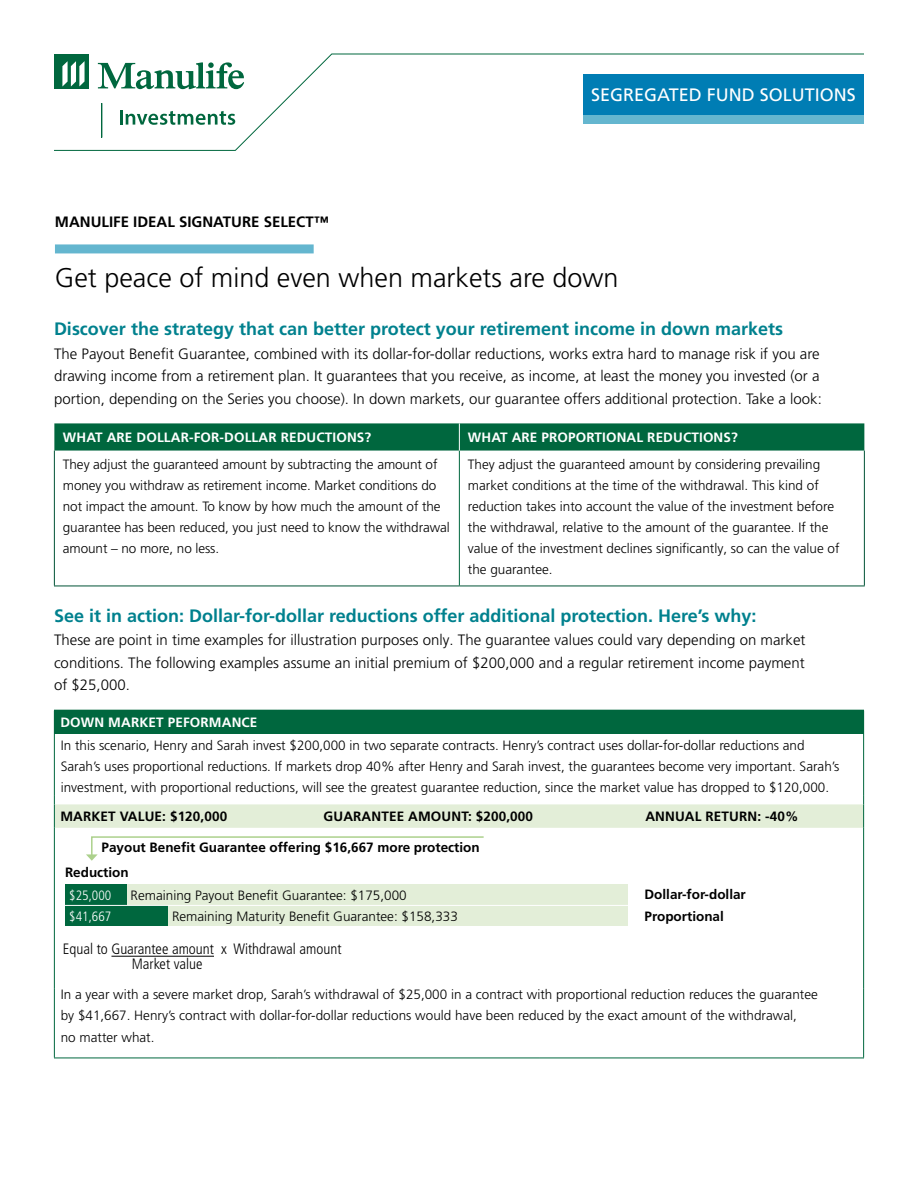
<style>
.page{position:relative;width:918px;height:1188px;background:#fff}
.page>*{position:absolute;margin:0;border:0;box-sizing:border-box;transform-origin:0 0}
.t1{font:300 27px "Frutiger LT Pro";color:#000}
.t2{font:700 18px "Frutiger LT Pro";color:#00818e}
.t3{font:18px "Frutiger LT Pro";color:#fff}
.t4{font:300 15px/22.5px "Frutiger LT Pro";color:#000}
.t5{font:300 condensed 15px/15px "Frutiger LT Pro";color:#000}
.t6{font:700 15px "Frutiger LT Pro";color:#000}
.t7{font:300 13.5px/21px "Frutiger LT Pro";color:#000}
.t8{font:700 13.5px/22.6px "Frutiger LT Pro";color:#000}
.t9{font:700 13.5px "Frutiger LT Pro";letter-spacing:.01em;color:#fff}
.t10{font:300 condensed 13.5px "Frutiger LT Pro";color:#fff}
</style>
<div class="page">
<hr style="left:459px;top:451px;width:1px;height:135px;background:#00673e">
<svg style="left:54px;top:423px;width:810px;height:28px;background:#096c45"></svg>
<hr style="left:54px;top:451px;width:1px;height:135px;background:#005336">
<hr style="left:864px;top:451px;width:1px;height:135px;background:#005336">
<hr style="left:54px;top:586px;width:405px;height:1px;background:#005336">
<hr style="left:459px;top:586px;width:406px;height:1px;background:#005336">
<div style="left:54px;top:710px;width:810px;height:24px;background:#00673e"></div>
<hr style="left:54px;top:734px;width:1px;height:62px;background:#00673e">
<hr style="left:863px;top:734px;width:1px;height:62px;background:#00673e">
<svg style="left:54px;top:796px;width:810px;height:32px"></svg>
<hr style="left:54px;top:828px;width:1px;height:161px;background:#00673e">
<hr style="left:863px;top:828px;width:1px;height:161px;background:#00673e">
<hr style="left:54px;top:989px;width:1px;height:69px;background:#00673e">
<hr style="left:54px;top:1058px;width:224px;height:1px;background:#00673e">
<hr style="left:278px;top:1058px;width:261px;height:1px;background:#00673e">
<hr style="left:539px;top:1058px;width:325px;height:1px;background:#00673e">
<hr style="left:863px;top:989px;width:1px;height:69px;background:#00673e">
<div style="left:126px;top:884px;width:502px;height:21px;background:#e3eed8"></div>
<div style="left:65px;top:884px;width:61px;height:21px;background:#00673e"></div>
<div style="left:168px;top:905px;width:460px;height:21px;background:#e3eed8"></div>
<div style="left:65px;top:905px;width:103px;height:21px;background:#00673e"></div>
<hr style="left:65px;top:905px;width:687px;height:1px;background:#fff">
<svg style="left:86px;top:836px;width:398px;height:25px"></svg>
<hr style="left:111px;top:956px;width:103px;height:1px;background:#000">
<div style="left:55px;top:244px;width:259px;height:9px;background:#64b6cf"></div>
<svg style="left:54px;top:53px;width:810px;height:98px"></svg>
<div style="left:583px;top:74px;width:281px;height:41px;background:#007db4"></div>
<div style="left:583px;top:115px;width:281px;height:9px;background:#64b6cf"></div>
<h2 class="t3" style="left:591px;top:84px;width:266px">SEGREGATED FUND SOLUTIONS</h2>
<p class="t6" style="left:55px;top:213px;width:275px">MANULIFE IDEAL SIGNATURE SELECT™</p>
<h1 class="t1" style="left:55px;top:262px;width:565px">Get peace of mind even when markets are down</h1>
<h2 class="t2" style="left:54px;top:319px;width:731px">Discover the strategy that can better protect your retirement income in down markets</h2>
<p class="t4" style="left:54px;top:343px;width:769px">The Payout Benefit Guarantee, combined with its dollar-for-dollar reductions, works extra hard to manage risk if you are drawing income from a retirement plan. It guarantees that you receive, as income, at least the money you invested (or a portion, depending on the Series you choose). In down markets, our guarantee offers additional protection. Take a look:</p>
<p class="t9" style="left:63px;top:429px;width:310px">WHAT ARE DOLLAR-FOR-DOLLAR REDUCTIONS?</p>
<p class="t9" style="left:468px;top:429px;width:272px">WHAT ARE PROPORTIONAL REDUCTIONS?</p>
<p class="t7" style="left:63px;top:454px;width:389px">They adjust the guaranteed amount by subtracting the amount of money you withdraw as retirement income. Market conditions do not impact the amount. To know by how much the amount of the guarantee has been reduced, you just need to know the withdrawal amount – no more, no less.</p>
<p class="t7" style="left:468px;top:454px;width:373px">They adjust the guaranteed amount by considering prevailing market conditions at the time of the withdrawal. This kind of reduction takes into account the value of the investment before the withdrawal, relative to the amount of the guarantee. If the value of the investment declines significantly, so can the value of the guarantee.</p>
<h2 class="t2" style="left:54px;top:605px;width:704px">See it in action: Dollar-for-dollar reductions offer additional protection. Here’s why:</h2>
<p class="t4" style="left:54px;top:629px;width:753px;text-align:justify">These are point in time examples for illustration purposes only. The guarantee values could vary depending on market conditions. The following examples assume an initial premium of $200,000 and a regular retirement income payment of $25,000.</p>
<p class="t9" style="left:60px;top:714px;width:199px">DOWN MARKET PEFORMANCE</p>
<p class="t7" style="left:61px;top:735px;width:780px">In this scenario, Henry and Sarah invest $200,000 in two separate contracts. Henry’s contract uses dollar-for-dollar reductions and<br>Sarah’s uses proportional reductions. If markets drop 40% after Henry and Sarah invest, the guarantees become very important. Sarah’s investment, with proportional reductions, will see the greatest guarantee reduction, since the market value has dropped to $120,000.</p>
<p class="t8" style="left:60px;top:805px;width:168px">MARKET VALUE: $120,000</p>
<p class="t8" style="left:324px;top:805px;width:211px">GUARANTEE AMOUNT: $200,000</p>
<p class="t8" style="left:645px;top:805px;width:155px">ANNUAL RETURN: -40%</p>
<p class="t8" style="left:102px;top:836px;width:380px">Payout Benefit Guarantee offering $16,667 more protection</p>
<p class="t8" style="left:65px;top:861px;width:65px">Reduction</p>
<p class="t10" style="left:69px;top:887px;width:44px">$25,000</p>
<p class="t7" style="left:131px;top:885px;width:278px">Remaining Payout Benefit Guarantee: $175,000</p>
<p class="t10" style="left:69px;top:908px;width:44px">$41,667</p>
<p class="t7" style="left:172px;top:906px;width:287px">Remaining Maturity Benefit Guarantee: $158,333</p>
<p class="t8" style="left:645px;top:883px;width:103px">Dollar-for-dollar<br>Proportional</p>
<p class="t5" style="left:132px;top:941px;width:211px;text-indent:-69px">Equal to Guarantee amount x Withdrawal amount<br>Market value</p>
<p class="t7" style="left:61px;top:984px;width:759px">In a year with a severe market drop, Sarah’s withdrawal of $25,000 in a contract with proportional reduction reduces the guarantee by $41,667. Henry’s contract with dollar-for-dollar reductions would have been reduced by the exact amount of the withdrawal,</p>
<p class="t7" style="left:61px;top:1027px;width:95px">no matter what.</p>
</div>
